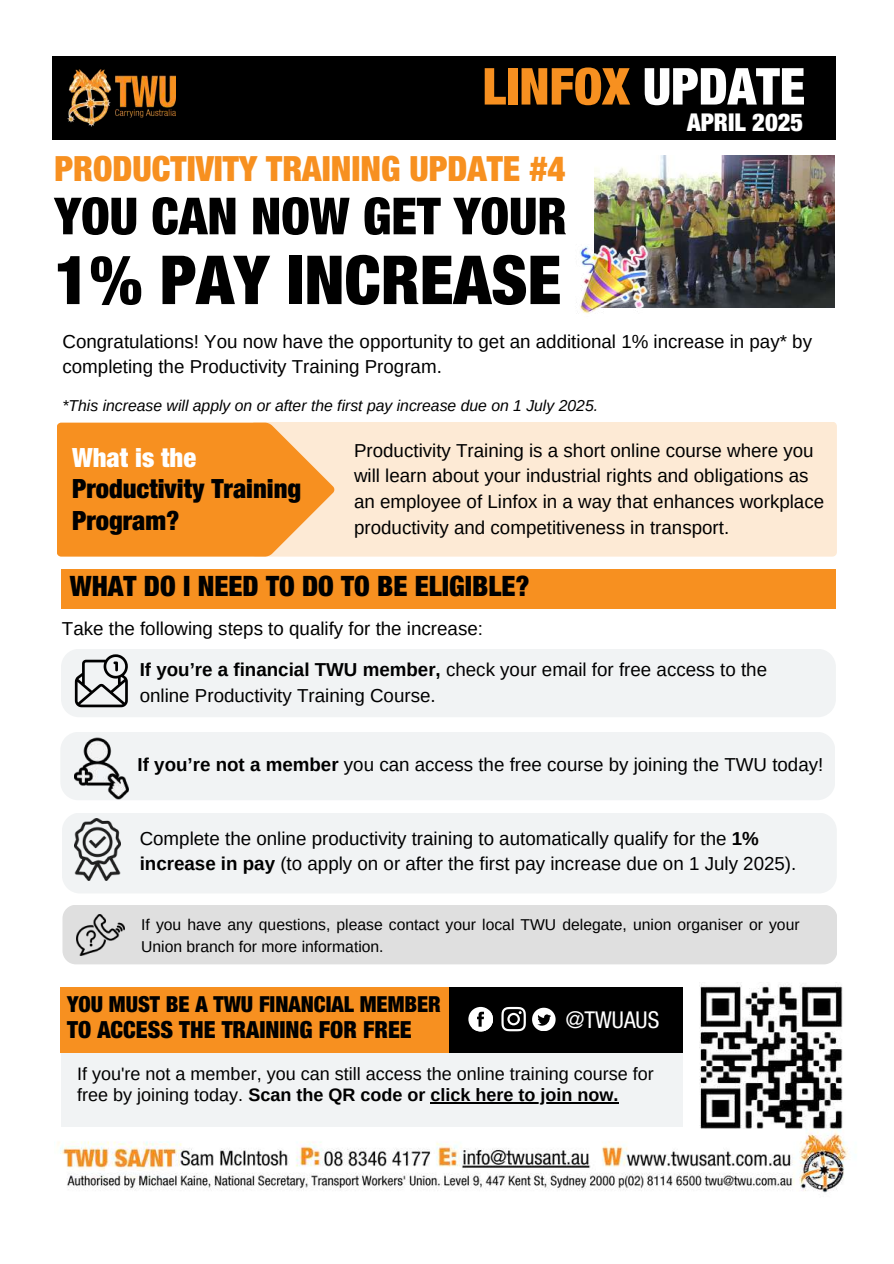
<style>
.page{position:relative;width:894px;height:1264px;background:#fff}
.page>*{position:absolute;margin:0;border:0;box-sizing:border-box;transform-origin:0 0}
.t1{font:900 condensed 67.65px "Helvetica Neue LT Std";color:#000}
.t2{font:900 condensed 51.15px "Helvetica Neue LT Std";color:#000}
.t3{font:900 condensed 50.85px "Helvetica Neue LT Std";color:#f79020}
.t4{font:900 condensed 34.8px "Helvetica Neue LT Std";color:#f79020}
.t5{font:900 condensed 28.2px "Helvetica Neue LT Std";color:#000}
.t6{font:900 condensed 26.55px/31.5px "Helvetica Neue LT Std";color:#000}
.t7{font:900 condensed 26.55px "Helvetica Neue LT Std";color:#fff}
.t8{font:900 condensed 24.6px "Helvetica Neue LT Std";color:#fff}
.t9{font:900 condensed 23.7px "Helvetica Neue LT Std";color:#000}
.t10{font:condensed 23.25px "Helvetica Neue LT Std";color:#fff}
.t11{font:900 condensed 22.2px "Helvetica Neue LT Std";color:#000}
.t12{font:18.75px/25.8px "Arimo";color:#000}
.t13{font:18px/21.3px "Arimo";color:#000}
.t14{font:15.75px/21.3px "Arimo";color:#000}
.t15{font:italic 15.75px "Arimo";color:#000}
.s1{color:#fff}
.s2{font-weight:700}
</style>
<div class="page">
<div style="left:52px;top:56px;width:783px;height:83px;background:#000"></div>
<img style="left:67px;top:69px;width:108px;height:57px">
<img style="left:594px;top:156px;width:240px;height:152px">
<img style="left:576px;top:239px;width:115px;height:75px">
<div style="left:251px;top:421px;width:585px;height:135px;background:#fdead5;border-radius:5px"></div>
<svg style="left:57px;top:422px;width:277px;height:134px;background:#f79a35"></svg>
<div style="left:61px;top:569px;width:774px;height:39px;background:#f79020"></div>
<div style="left:61px;top:649px;width:774px;height:68px;background:#f1f3f4"></div>
<svg style="left:75px;top:654px;width:53px;height:53px"></svg>
<div style="left:61px;top:732px;width:773px;height:68px;background:#f1f3f4"></div>
<img style="left:74px;top:734px;width:54px;height:65px">
<div style="left:62px;top:813px;width:774px;height:80px;background:#f1f3f4"></div>
<img style="left:74px;top:819px;width:46px;height:61px">
<div style="left:62px;top:904px;width:775px;height:60px;background:#dfdfdf;border-radius:14px"></div>
<img style="left:76px;top:914px;width:49px;height:41px">
<div style="left:61px;top:1050px;width:621px;height:77px;background:#f1f3f4"></div>
<div style="left:60px;top:987px;width:617px;height:65px;background:#f79020"></div>
<div style="left:449px;top:987px;width:233px;height:65px;background:#000"></div>
<div style="left:449px;top:998px;width:234px;height:43px;background:#000"></div>
<svg style="left:468px;top:1006px;width:25px;height:25px"></svg>
<svg style="left:472px;top:1010px;width:21px;height:22px"></svg>
<svg style="left:532px;top:1007px;width:23px;height:23px"></svg>
<svg style="left:501px;top:1006px;width:24px;height:25px"></svg>
<img style="left:699px;top:982px;width:144px;height:147px">
<hr style="left:430px;top:1102px;width:188px;height:1px;background:#000">
<img style="left:57px;top:1129px;width:792px;height:64px">
<h3 class="t3" style="left:482px;top:68px;width:324px">LINFOX <span class="s1">UPDATE</span></h3>
<h3 class="t8" style="left:687px;top:113px;width:118px">APRIL 2025</h3>
<h3 class="t4" style="left:54px;top:156px;width:512px">PRODUCTIVITY TRAINING UPDATE #4</h3>
<h2 class="t2" style="left:54px;top:198px;width:513px">YOU CAN NOW GET YOUR</h2>
<h1 class="t1" style="left:54px;top:256px;width:508px">1% PAY INCREASE</h1>
<p class="t12" style="left:62px;top:328px;width:750px">Congratulations! You now have the opportunity to get an additional 1% increase in pay* by completing the Productivity Training Program.</p>
<p class="t15" style="left:62px;top:396px;width:537px">*This increase will apply on or after the first pay increase due on 1 July 2025.</p>
<h3 class="t7" style="left:72px;top:447px;width:125px">What is the</h3>
<h3 class="t6" style="left:72px;top:476px;width:231px">Productivity Training<br>Program?</h3>
<p class="t12" style="left:354px;top:437px;width:471px">Productivity Training is a short online course where you will learn about your industrial rights and obligations as an employee of Linfox in a way that enhances workplace productivity and competitiveness in transport.</p>
<h3 class="t5" style="left:70px;top:575px;width:461px">WHAT DO I NEED TO DO TO BE ELIGIBLE?</h3>
<p class="t12" style="left:140px;top:608px;width:628px;line-height:40.5px;text-indent:-78px">Take the following steps to qualify for the increase:<br><span class="s2">If you’re a financial TWU member,</span> check your email for free access to the</p>
<p class="t12" style="left:140px;top:682px;width:297px">online Productivity Training Course.</p>
<p class="t12" style="left:137px;top:751px;width:687px"><span class="s2">If you’re not a member</span> you can access the free course by joining the TWU today!</p>
<p class="t12" style="left:140px;top:825px;width:658px">Complete the online productivity training to automatically qualify for the <span class="s2">1% increase in pay</span> (to apply on or after the first pay increase due on 1 July 2025).</p>
<p class="t14" style="left:141px;top:914px;width:659px">If you have any questions, please contact your local TWU delegate, union organiser or your<br>Union branch for more information.</p>
<p class="t11" style="left:67px;top:996px;width:375px">YOU MUST BE A TWU FINANCIAL MEMBER</p>
<p class="t9" style="left:67px;top:1021px;width:346px">TO ACCESS THE TRAINING FOR FREE</p>
<p class="t10" style="left:565px;top:1011px;width:95px">@TWUAUS</p>
<p class="t13" style="left:77px;top:1062px;width:578px">If you're not a member, you can still access the online training course for free by joining today. <span class="s2">Scan the QR code or click here to join now.</span></p>
</div>
